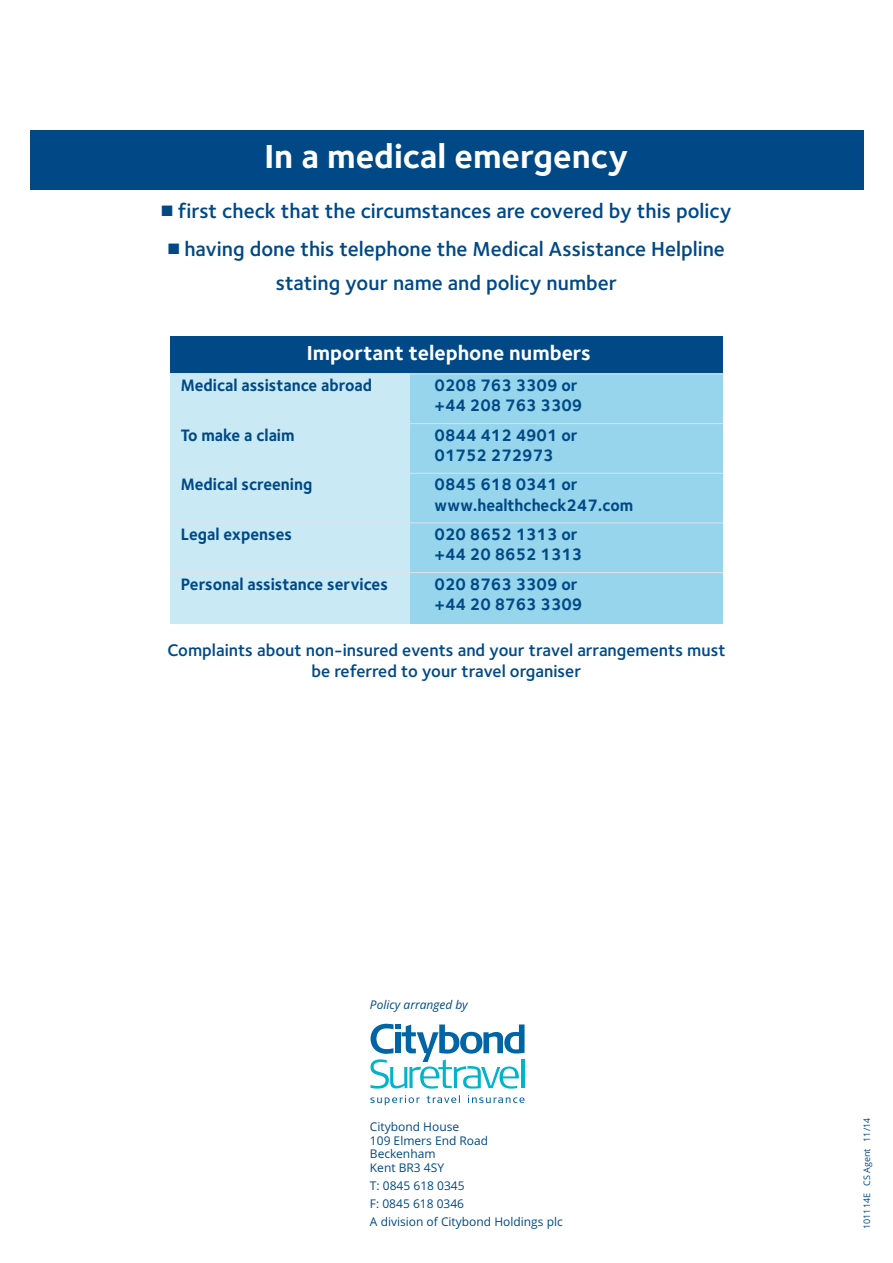
<style>
.page{position:relative;width:893px;height:1263px;background:#fff}
.page>*{position:absolute;margin:0;border:0;box-sizing:border-box;transform-origin:0 0}
.t1{font:700 34.5px "Foundry Sterling";color:#fff}
.t2{font:600 21px/33.8px "Foundry Sterling";color:#004986;text-align:center}
.t3{font:700 21px "Foundry Sterling";color:#fff}
.t4{font:600 17.4px/20.9px "Foundry Sterling";color:#004986;text-align:center}
.t5{font:700 17.1px/20.5px "Foundry Sterling";color:#004986;scale:.95 1}
.t6{font:12px/13.5px "Open Sans";color:#004986}
.t7{font:italic 12px "Open Sans";color:#004986}
.t8{font:9px "Open Sans";color:#004986}
</style>
<div class="page">
<div style="left:170px;top:373px;width:458px;height:250px;background:#c9e9f4"></div>
<div style="left:411px;top:373px;width:312px;height:250px;background:#96d5eb"></div>
<hr style="left:170px;top:374px;width:553px;height:1px;background:#dde2eb">
<hr style="left:170px;top:423px;width:553px;height:1px;background:#dde2eb">
<hr style="left:170px;top:473px;width:553px;height:1px;background:#dde2eb">
<hr style="left:170px;top:522px;width:553px;height:1px;background:#dde2eb">
<hr style="left:170px;top:572px;width:553px;height:1px;background:#dde2eb">
<div style="left:30px;top:130px;width:833px;height:59px;background:#004986"></div>
<div style="left:170px;top:337px;width:553px;height:36px;background:#004986"></div>
<svg style="left:370px;top:1095px;width:155px;height:10px"></svg>
<svg style="left:370px;top:1024px;width:155px;height:64px"></svg>
<h1 class="t1" style="left:264px;top:136px;width:365px">In a medical emergency</h1>
<p class="t2" style="left:161px;top:194px;width:572px">■ first check that the circumstances are covered by this policy</p>
<p class="t2" style="left:168px;top:232px;width:558px">■ having done this telephone the Medical Assistance Helpline stating your name and policy number</p>
<p class="t3" style="left:307px;top:340px;width:286px">Important telephone numbers</p>
<p class="t5" style="left:181px;top:375px;width:203px">Medical assistance abroad</p>
<p class="t5" style="left:435px;top:375px;width:157px">0208 763 3309 or +44 208 763 3309</p>
<p class="t5" style="left:181px;top:424px;width:121px">To make a claim</p>
<p class="t5" style="left:435px;top:424px;width:152px">0844 412 4901 or<br>01752 272973</p>
<p class="t5" style="left:181px;top:474px;width:140px">Medical screening</p>
<p class="t5" style="left:435px;top:474px;width:211px">0845 618 0341 or www.healthcheck247.com</p>
<p class="t5" style="left:181px;top:524px;width:119px">Legal expenses</p>
<p class="t5" style="left:435px;top:524px;width:157px">020 8652 1313 or +44 20 8652 1313</p>
<p class="t5" style="left:181px;top:573px;width:220px">Personal assistance services</p>
<p class="t5" style="left:435px;top:573px;width:157px">020 8763 3309 or +44 20 8763 3309</p>
<p class="t4" style="left:167px;top:640px;width:560px">Complaints about non-insured events and your travel arrangements must be referred to your travel organiser</p>
<p class="t7" style="left:370px;top:998px;width:99px">Policy arranged by</p>
<p class="t6" style="left:370px;top:1120px;width:120px">Citybond House<br>109 Elmers End Road<br>Beckenham<br>Kent BR3 4SY</p>
<p class="t6" style="left:370px;top:1177px;width:194px;line-height:18px">T: 0845 618 0345<br>F: 0845 618 0346<br>A division of Citybond Holdings plc</p>
<p class="t8" style="left:862px;top:1229px;width:113px;rotate:-90deg">101114E CS Agent 11/14</p>
</div>
